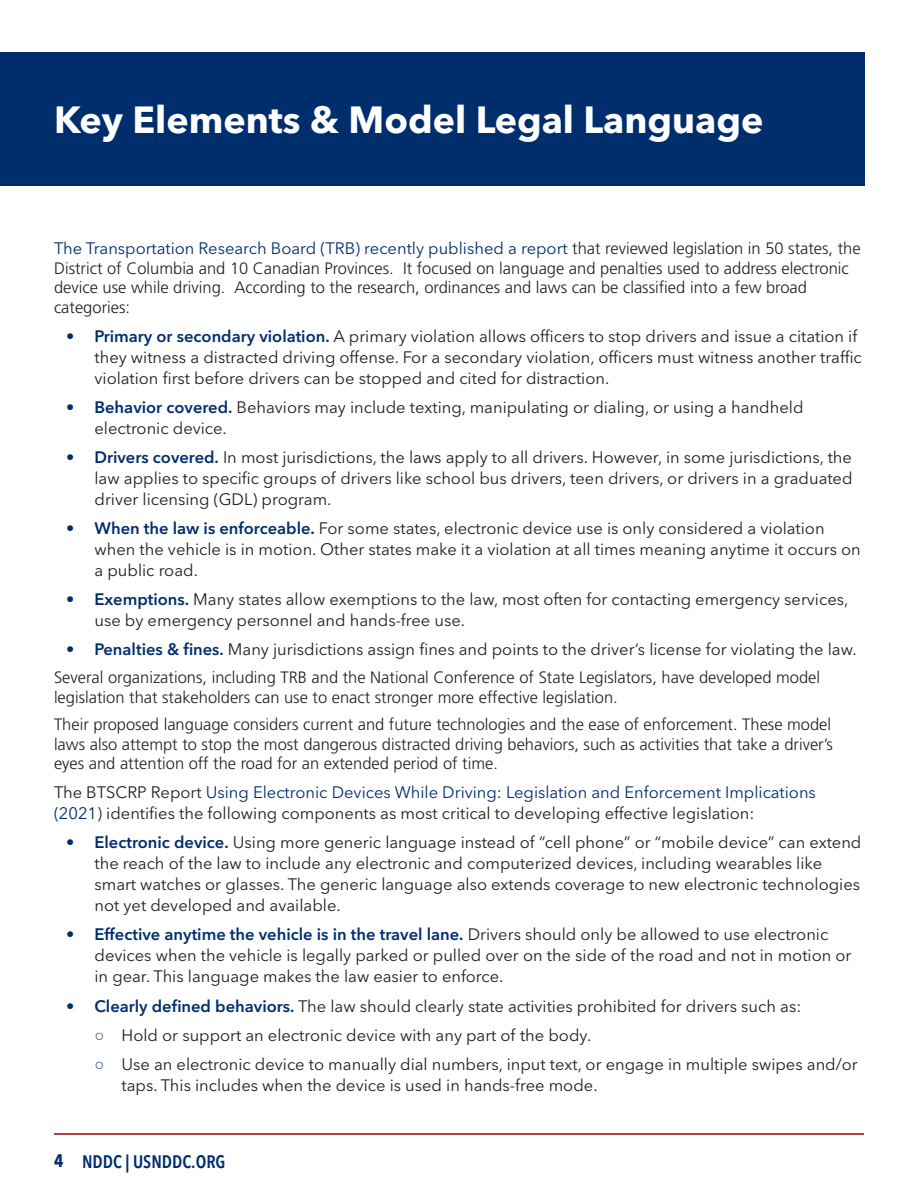
<style>
.page{position:relative;width:918px;height:1188px;background:#fff}
.page>*{position:absolute;margin:0;border:0;box-sizing:border-box;transform-origin:0 0}
.t1{font:700 37.5px "Avenir Next LT Pro";color:#fff}
.t2{font:600 condensed 18px "Avenir Next LT Pro";color:#002e6d}
.t3{font:16.5px/21px "Avenir Next LT Pro";color:#231f20}
.t4{font:300 16.5px/19.5px "Frutiger LT Std";color:#231f20}
.t5{font:16.5px "Avenir Next LT Pro";color:#002e6d}
.s1{font-family:"Frutiger LT Std";font-weight:300;color:#231f20}
.s2{font-weight:600;color:#002e6d}
.s3{color:#002e6d}
.s4{font-family:"Garamond";color:#002e6d}
.s5{font-weight:700}
</style>
<div class="page">
<hr style="left:54px;top:1133px;width:810px;height:2px;background:#9c0000">
<div style="left:0;top:52px;width:864px;height:134px;background:#002e6d"></div>
<h1 class="t1" style="left:54px;top:104px;width:711px">Key Elements &amp; Model Legal Language</h1>
<p class="t5" style="left:54px;top:241px;width:808px">The Transportation Research Board (TRB) recently published a report <span class="s1">that reviewed legislation in 50 states, the</span></p>
<p class="t4" style="left:54px;top:260px;width:796px">District of Columbia and 10 Canadian Provinces. It focused on language and penalties used to address electronic device use while driving. According to the research, ordinances and laws can be classified into a few broad categories:</p>
<p class="t3" style="left:94px;top:327px;width:769px;text-indent:-28px"><span class="s2">• Primary or secondary violation.</span> A primary violation allows officers to stop drivers and issue a citation if they witness a distracted driving offense. For a secondary violation, officers must witness another traffic violation first before drivers can be stopped and cited for distraction.</p>
<p class="t3" style="left:94px;top:398px;width:711px;text-indent:-28px"><span class="s2">• Behavior covered.</span> Behaviors may include texting, manipulating or dialing, or using a handheld electronic device.</p>
<p class="t3" style="left:95px;top:448px;width:760px;text-align:justify;text-indent:-29px"><span class="s2">• Drivers covered.</span> In most jurisdictions, the laws apply to all drivers. However, in some jurisdictions, the law applies to specific groups of drivers like school bus drivers, teen drivers, or drivers in a graduated driver licensing (GDL) program.</p>
<p class="t3" style="left:94px;top:519px;width:768px;text-indent:-28px"><span class="s2">• When the law is enforceable.</span> For some states, electronic device use is only considered a violation when the vehicle is in motion. Other states make it a violation at all times meaning anytime it occurs on a public road.</p>
<p class="t3" style="left:95px;top:590px;width:755px;text-indent:-29px"><span class="s2">• Exemptions.</span> Many states allow exemptions to the law, most often for contacting emergency services, use by emergency personnel and hands-free use.</p>
<p class="t3" style="left:66px;top:641px;width:792px"><span class="s2">• Penalties &amp; fines.</span> Many jurisdictions assign fines and points to the driver’s license for violating the law.</p>
<p class="t4" style="left:54px;top:669px;width:768px">Several organizations, including TRB and the National Conference of State Legislators, have developed model legislation that stakeholders can use to enact stronger more effective legislation.</p>
<p class="t4" style="left:54px;top:716px;width:780px;text-align:justify">Their proposed language considers current and future technologies and the ease of enforcement. These model laws also attempt to stop the most dangerous distracted driving behaviors, such as activities that take a driver’s eyes and attention off the road for an extended period of time.</p>
<p class="t3" style="left:54px;top:783px;width:763px">The BTSCRP Report <span class="s3">Using Electronic Devices While Driving: Legislation and Enforcement Implications (2021)</span> identifies the following components as most critical to developing effective legislation:</p>
<p class="t3" style="left:94px;top:833px;width:768px;text-indent:-28px"><span class="s2">• Electronic device.</span> Using more generic language instead of “cell phone” or “mobile device” can extend the reach of the law to include any electronic and computerized devices, including wearables like smart watches or glasses. The generic language also extends coverage to new electronic technologies not yet developed and available.</p>
<p class="t3" style="left:94px;top:926px;width:759px;text-indent:-28px"><span class="s2">• Effective anytime the vehicle is in the travel lane.</span> Drivers should only be allowed to use electronic devices when the vehicle is legally parked or pulled over on the side of the road and not in motion or in gear. This language makes the law easier to enforce.</p>
<p class="t3" style="left:66px;top:997px;width:737px"><span class="s2">• Clearly defined behaviors.</span> The law should clearly state activities prohibited for drivers such as:</p>
<p class="t3" style="left:94px;top:1026px;width:498px"><span class="s4">○</span> Hold or support an electronic device with any part of the body.</p>
<p class="t3" style="left:122px;top:1055px;width:738px;text-indent:-27px"><span class="s4">○</span> Use an electronic device to manually dial numbers, input text, or engage in multiple swipes and/or taps. This includes when the device is used in hands-free mode.</p>
<p class="t2" style="left:54px;top:1154px;width:173px"><span class="s5">4</span> NDDC | USNDDC.ORG</p>
</div>
